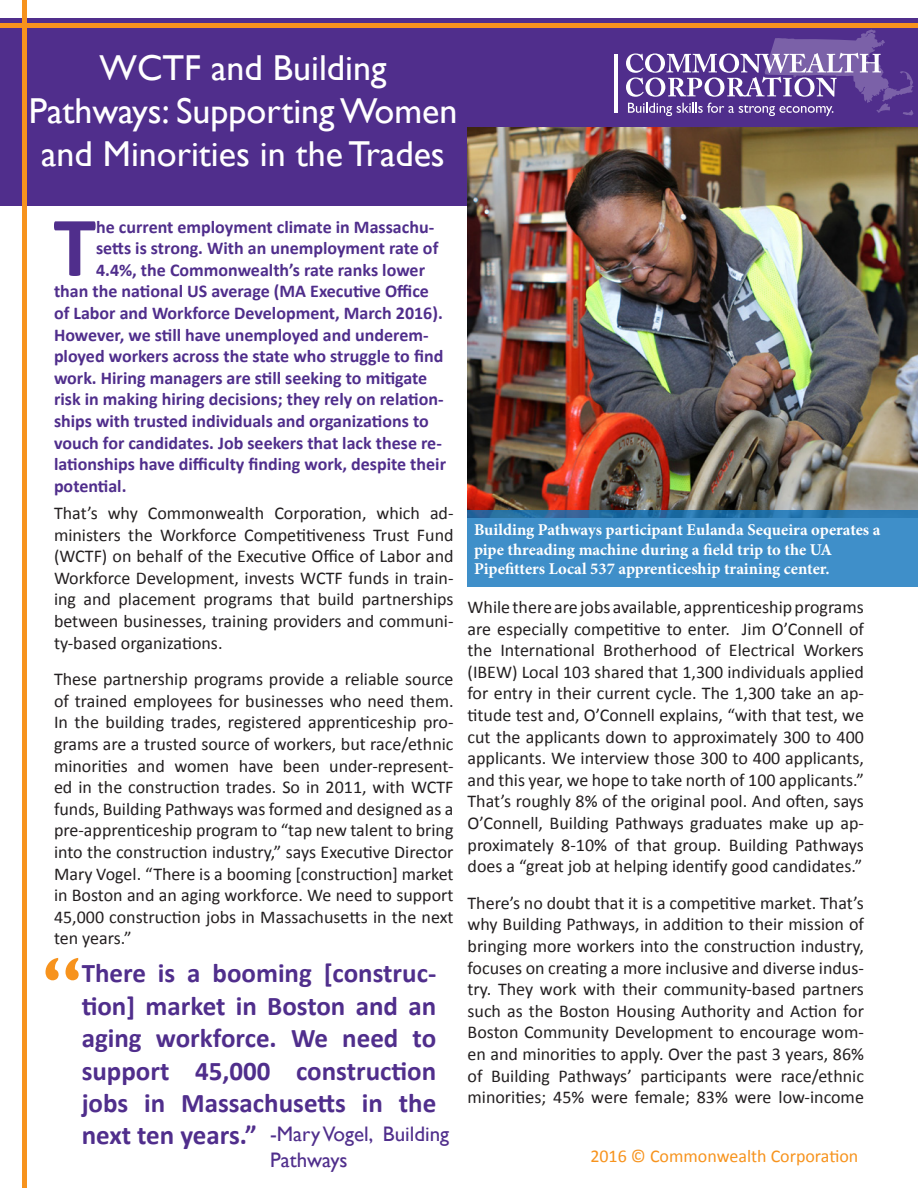
<style>
.page{position:relative;width:918px;height:1188px;background:#fff}
.page>*{position:absolute;margin:0;border:0;box-sizing:border-box;transform-origin:0 0}
.t1{font:700 86.1px "Calibri";color:#502e8c}
.t2{font:700 72px "Gill Sans";color:#f7931d}
.t3{font:36px/43.2px "Gill Sans";color:#fff;text-align:center}
.t4{font:700 27px/32.4px "Calibri";color:#502e8c;text-align:justify}
.t5{font:21px/25.2px "Gill Sans";color:#502e8c}
.t6{font:18px/21.6px "Calibri";color:#231f20;text-align:justify}
.t7{font:700 18px "Calibri";color:#502e8c}
.t8{font:18px "Calibri";color:#f7931d}
.t9{font:700 16.5px/19.8px "Minion Pro";color:#fff}
</style>
<div class="page">
<div style="left:0;top:18px;width:918px;height:187px;background:#502e8c"></div>
<div style="left:0;top:23px;width:918px;height:5px;background:#f7931d"></div>
<div style="left:22px;top:0;width:5px;height:1188px;background:#f7931d"></div>
<svg style="left:626px;top:30px;width:288px;height:86px"></svg>
<hr style="left:614px;top:54px;width:4px;height:59px;background:#fff">
<img style="left:468px;top:128px;width:450px;height:382px">
<svg style="left:468px;top:510px;width:450px;height:77px;fill:#3f8fc9"></svg>
<p class="t3" style="left:29px;top:46px;width:430px">WCTF and Building<br>Pathways: Supporting Women and Minorities in the Trades</p>
<p class="t1" style="left:53px;top:192px;width:44px">T</p>
<p class="t7" style="left:96px;top:215px;width:340px">he current employment climate in Massachu-</p>
<p class="t7" style="left:96px;top:237px;width:344px">setts is strong. With an unemployment rate of</p>
<p class="t7" style="left:96px;top:258px;width:330px">4.4%, the Commonwealth’s rate ranks lower</p>
<p class="t7" style="left:54px;top:280px;width:376px">than the national US average (MA Executive Office</p>
<p class="t7" style="left:54px;top:301px;width:390px">of Labor and Workforce Development, March 2016).</p>
<p class="t7" style="left:54px;top:323px;width:376px">However, we still have unemployed and underem-</p>
<p class="t7" style="left:54px;top:345px;width:391px">ployed workers across the state who struggle to find</p>
<p class="t7" style="left:54px;top:366px;width:375px">work. Hiring managers are still seeking to mitigate</p>
<p class="t7" style="left:54px;top:388px;width:391px">risk in making hiring decisions; they rely on relation-</p>
<p class="t7" style="left:54px;top:409px;width:376px">ships with trusted individuals and organizations to</p>
<p class="t7" style="left:54px;top:431px;width:389px">vouch for candidates. Job seekers that lack these re-</p>
<p class="t7" style="left:54px;top:453px;width:394px">lationships have difficulty finding work, despite their</p>
<p class="t7" style="left:54px;top:474px;width:74px">potential.</p>
<p class="t6" style="left:54px;top:502px;width:401px">That’s why Commonwealth Corporation, which ad&shy;ministers the Workforce Competitiveness Trust Fund (WCTF) on behalf of the Executive Office of Labor and Workforce Development, invests WCTF funds in train&shy;ing and placement programs that build partnerships between businesses, training providers and communi&shy;ty-based organizations.</p>
<p class="t6" style="left:54px;top:669px;width:401px">These partnership programs provide a reliable source of trained employees for businesses who need them.<br>In the building trades, registered apprenticeship pro&shy;grams are a trusted source of workers, but race/ethnic minorities and women have been under-represent&shy;ed in the construction trades. So in 2011, with WCTF funds, Building Pathways was formed and designed as a pre-apprenticeship program to “tap new talent to bring into the construction industry,” says Executive Director Mary Vogel. “There is a booming [construction] market in Boston and an aging workforce. We need to support 45,000 construction jobs in Massachusetts in the next ten years.”</p>
<p class="t2" style="left:41px;top:940px;width:42px">“</p>
<p class="t4" style="left:82px;top:957px;width:356px">There is a booming [construc&shy;tion] market in Boston and an aging workforce. We need to support 45,000 construction jobs in Massachusetts in the next ten years.”</p>
<p class="t5" style="left:270px;top:1121px;width:181px">-Mary Vogel, Building<br>Pathways</p>
<p class="t9" style="left:474px;top:519px;width:408px">Building Pathways participant Eulanda Sequeira operates a pipe threading machine during a field trip to the UA<br>Pipefitters Local 537 apprenticeship training center.</p>
<p class="t6" style="left:468px;top:596px;width:398px">While there are jobs available, apprenticeship programs are especially competitive to enter. Jim O’Connell of the International Brotherhood of Electrical Workers (IBEW) Local 103 shared that 1,300 individuals applied for entry in their current cycle. The 1,300 take an ap&shy;titude test and, O’Connell explains, “with that test, we cut the applicants down to approximately 300 to 400 applicants. We interview those 300 to 400 applicants, and this year, we hope to take north of 100 applicants.” That’s roughly 8% of the original pool. And often, says O’Connell, Building Pathways graduates make up ap&shy;proximately 8-10% of that group. Building Pathways does a “great job at helping identify good candidates.”</p>
<p class="t6" style="left:468px;top:892px;width:398px">There’s no doubt that it is a competitive market. That’s why Building Pathways, in addition to their mission of bringing more workers into the construction industry, focuses on creating a more inclusive and diverse indus&shy;try. They work with their community-based partners such as the Boston Housing Authority and Action for Boston Community Development to encourage wom&shy;en and minorities to apply. Over the past 3 years, 86% of Building Pathways’ participants were race/ethnic minorities; 45% were female; 83% were low-income</p>
<p class="t8" style="left:590px;top:1145px;width:269px">2016 © Commonwealth Corporation</p>
</div>
